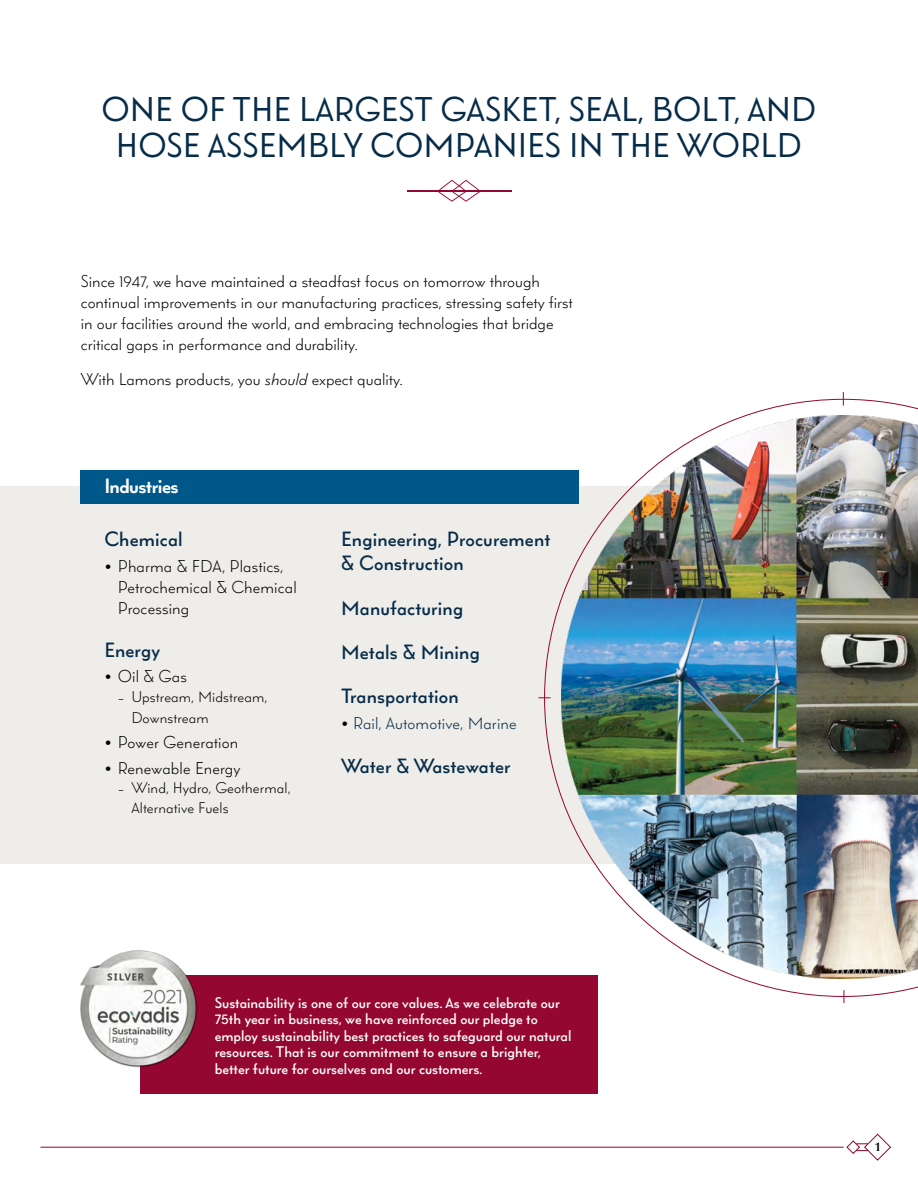
<style>
.page{position:relative;width:918px;height:1188px;background:#fff}
.page>*{position:absolute;margin:0;border:0;box-sizing:border-box;transform-origin:0 0}
.t1{font:30px/36px "Wright Roman";color:#072c49;text-align:center}
.t2{font:600 18px/24px "Wright Roman";letter-spacing:.01em;color:#072c49}
.t3{font:700 18px "Wright Roman";letter-spacing:-.03em;color:#fff}
.t4{font:300 15px/21px "Wright Roman";color:#000}
.t5{font:300 15px "Wright Roman";letter-spacing:.01em;color:#072c49}
.t6{font:600 13.5px/16.5px "Wright Roman";color:#fff}
.t7{font:300 13.5px/21px "Wright Roman";letter-spacing:.01em;color:#000}
.t8{font:12px "Aureata";color:#000}
.s1{font-style:italic}
.s2{font-family:"Gotham";font-weight:700}
.s3{font-family:"Gotham";font-weight:700;color:#000}
</style>
<div class="page">
<svg style="left:437px;top:180px;width:44px;height:22px"></svg>
<hr style="left:407px;top:191px;width:104px;height:1px;background:#940730">
<div style="left:0;top:486px;width:796px;height:378px;background:#eeede9"></div>
<img style="left:544px;top:399px;width:374px;height:598px">
<svg style="left:538px;top:697px;width:13px;height:1px"></svg>
<svg style="left:844px;top:990px;width:1px;height:13px"></svg>
<div style="left:140px;top:975px;width:458px;height:119px;background:#940730"></div>
<img style="left:80px;top:950px;width:117px;height:117px">
<div style="left:81px;top:470px;width:498px;height:34px;background:#005789"></div>
<hr style="left:40px;top:1147px;width:804px;height:1px;background:#940730">
<svg style="left:846px;top:1133px;width:45px;height:28px"></svg>
<h1 class="t1" style="left:101px;top:91px;width:716px">ONE OF THE LARGEST GASKET, SEAL, BOLT, AND<br>HOSE ASSEMBLY COMPANIES IN THE WORLD</h1>
<p class="t4" style="left:81px;top:270px;width:494px">Since 1947, we have maintained a steadfast focus on tomorrow through continual improvements in our manufacturing practices, stressing safety first in our facilities around the world, and embracing technologies that bridge critical gaps in performance and durability.</p>
<p class="t4" style="left:81px;top:368px;width:324px">With Lamons products, you <span class="s1">should</span> expect quality.</p>
<p class="t3" style="left:104px;top:473px;width:76px">Industries</p>
<p class="t2" style="left:104px;top:527px;width:80px">Chemical</p>
<p class="t4" style="left:118px;top:555px;width:180px;text-indent:-13px"><span class="s2">•</span> Pharma &amp; FDA, Plastics,<br>Petrochemical &amp; Chemical<br>Processing</p>
<p class="t2" style="left:104px;top:637px;width:57px">Energy</p>
<p class="t4" style="left:104px;top:666px;width:84px"><span class="s2">•</span> Oil &amp; Gas</p>
<p class="t7" style="left:131px;top:686px;width:138px;text-indent:-14px">- Upstream, Midstream,<br>Downstream</p>
<p class="t4" style="left:104px;top:732px;width:136px"><span class="s2">•</span> Power Generation</p>
<p class="t4" style="left:104px;top:757px;width:138px"><span class="s2">•</span> Renewable Energy</p>
<p class="t7" style="left:131px;top:778px;width:161px;line-height:19.5px;text-indent:-14px">- Wind, Hydro, Geothermal,<br>Alternative Fuels</p>
<p class="t2" style="left:341px;top:527px;width:211px">Engineering, Procurement &amp; Construction</p>
<p class="t2" style="left:341px;top:595px;width:123px">Manufacturing</p>
<p class="t2" style="left:341px;top:639px;width:140px">Metals &amp; Mining</p>
<p class="t2" style="left:341px;top:684px;width:119px">Transportation</p>
<p class="t5" style="left:341px;top:712px;width:177px"><span class="s3">•</span> Rail, Automotive, Marine</p>
<p class="t2" style="left:341px;top:753px;width:171px">Water &amp; Wastewater</p>
<p class="t6" style="left:215px;top:994px;width:358px">Sustainability is one of our core values. As we celebrate our 75th year in business, we have reinforced our pledge to employ sustainability best practices to safeguard our natural resources. That is our commitment to ensure a brighter, better future for ourselves and our customers.</p>
<p class="t8" style="left:874px;top:1140px;width:7px">1</p>
</div>
